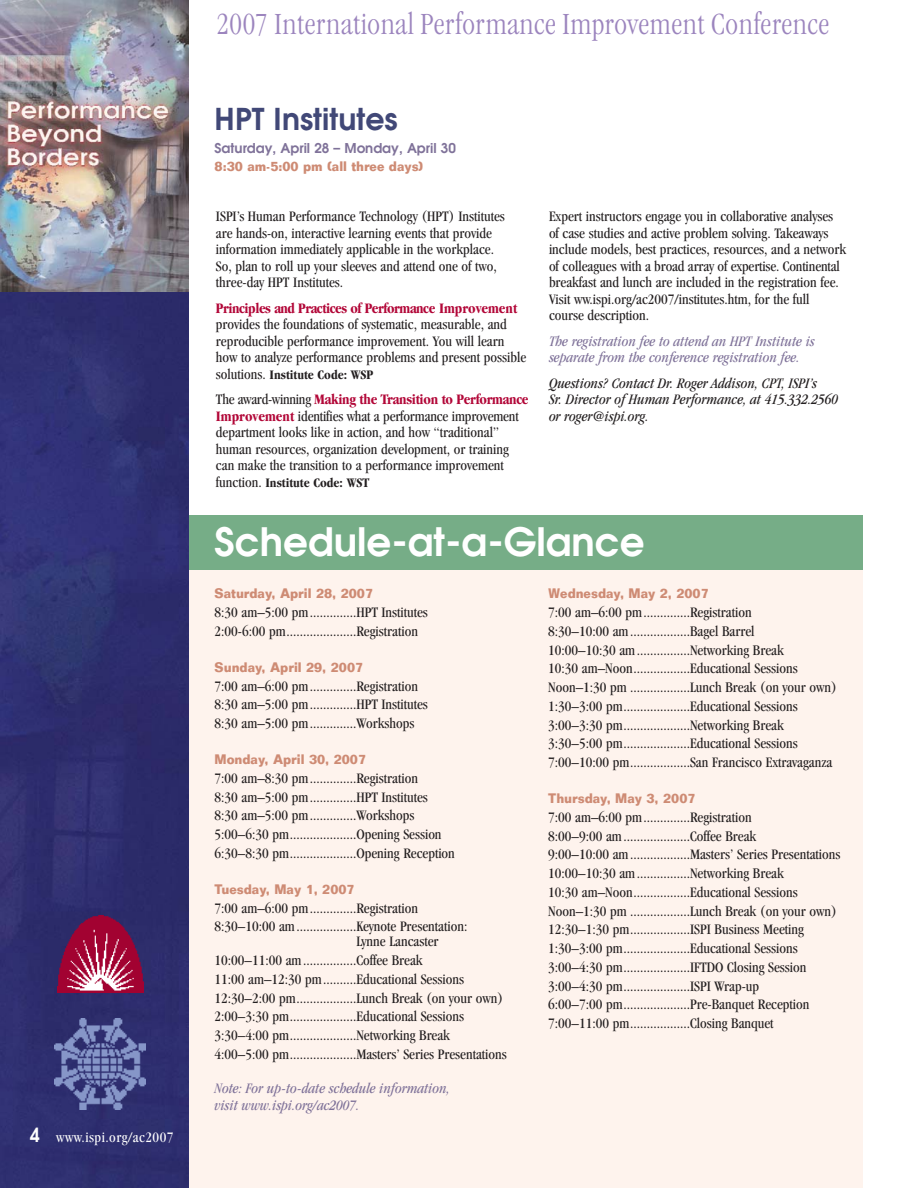
<style>
.page{position:relative;width:918px;height:1188px;background:#fff}
.page>*{position:absolute;margin:0;border:0;box-sizing:border-box;transform-origin:0 0}
.t1{font:600 39px "Avant Garde";color:#fff}
.t2{font:300 condensed 30px "Garamond Itc T";color:#9c85be}
.t3{font:600 30px "Avant Garde";color:#414877}
.t4{font:condensed 15px/18.8px "Garamond";color:#231f20}
.t5{font:italic condensed 15px/16.5px "Garamond";color:#7f7299}
.t6{font:italic condensed 15px/16.5px "Garamond";color:#231f20}
.t7{font:700 condensed 15px "Garamond";letter-spacing:-.03em;color:#b20738}
.t8{font:condensed 15px "Garamond";letter-spacing:.03em;color:#fff}
.t9{font:700 13.5px "Folio";color:#ce8b74;scale:.9 1}
.t10{font:700 condensed 13.5px "Garamond";color:#231f20}
.t11{font:600 13.5px "Avant Garde";color:#7f7299}
.s1{font-family:"Avant Garde";font-weight:600;font-stretch:normal;font-size:19.5px}
.s2{font-weight:400;font-size:15px}
.s3{font-weight:700;color:#b20738}
</style>
<div class="page">
<img style="left:0;top:291px;width:189px;height:897px">
<img style="left:54px;top:1018px;width:91px;height:91px">
<img style="left:0;top:0;width:189px;height:291px">
<img style="left:57px;top:915px;width:87px;height:77px">
<div style="left:189px;top:520px;width:673px;height:668px;background:#fef3ed"></div>
<div style="left:189px;top:515px;width:673px;height:55px;background:#76ad87"></div>
<p class="t8" style="left:30px;top:1132px;width:145px"><span class="s1">4</span> www.ispi.org/ac2007</p>
<h2 class="t2" style="left:216px;top:9px;width:615px">2007 International Performance Improvement Conference</h2>
<h2 class="t3" style="left:215px;top:108px;width:185px">HPT Institutes</h2>
<p class="t11" style="left:215px;top:143px;width:243px">Saturday, April 28 – Monday, April 30</p>
<p class="t9" style="left:215px;top:161px;width:233px">8:30 am-5:00 pm (all three days)</p>
<p class="t4" style="left:216px;top:209px;width:290px;line-height:16.5px">ISPI’s Human Performance Technology (HPT) Institutes are hands-on, interactive learning events that provide information immediately applicable in the workplace.<br>So, plan to roll up your sleeves and attend one of two, three-day HPT Institutes.</p>
<p class="t7" style="left:216px;top:302px;width:303px">Principles and Practices of Performance Improvement</p>
<p class="t4" style="left:216px;top:317px;width:312px;line-height:16.5px">provides the foundations of systematic, measurable, and reproducible performance improvement. You will learn how to analyze performance problems and present possible</p>
<p class="t10" style="left:216px;top:369px;width:159px"><span class="s2">solutions.</span> Institute Code: WSP</p>
<p class="t4" style="left:216px;top:392px;width:314px;line-height:16.5px">The award-winning <span class="s3">Making the Transition to Performance Improvement</span> identifies what a performance improvement department looks like in action, and how “traditional” human resources, organization development, or training can make the transition to a performance improvement</p>
<p class="t10" style="left:216px;top:477px;width:155px"><span class="s2">function.</span> Institute Code: WST</p>
<p class="t4" style="left:549px;top:209px;width:299px;line-height:16.5px">Expert instructors engage you in collaborative analyses of case studies and active problem solving. Takeaways include models, best practices, resources, and a network of colleagues with a broad array of expertise. Continental breakfast and lunch are included in the registration fee.<br>Visit ww.ispi.org/ac2007/institutes.htm, for the full course description.</p>
<p class="t5" style="left:549px;top:334px;width:267px">The registration fee to attend an HPT Institute is separate from the conference registration fee.</p>
<p class="t6" style="left:549px;top:376px;width:291px">Questions? Contact Dr. Roger Addison, CPT, ISPI’s<br>Sr. Director of Human Performance, at 415.332.2560 or roger@ispi.org.</p>
<h1 class="t1" style="left:215px;top:527px;width:432px">Schedule-at-a-Glance</h1>
<p class="t9" style="left:215px;top:589px;width:178px">Saturday, April 28, 2007</p>
<p class="t4" style="left:215px;top:604px;width:215px">8:30 am–5:00 pm..............HPT Institutes<br>2:00-6:00 pm.....................Registration</p>
<p class="t9" style="left:215px;top:662px;width:167px">Sunday, April 29, 2007</p>
<p class="t4" style="left:215px;top:678px;width:215px">7:00 am–6:00 pm..............Registration<br>8:30 am–5:00 pm..............HPT Institutes<br>8:30 am–5:00 pm..............Workshops</p>
<p class="t9" style="left:215px;top:755px;width:170px">Monday, April 30, 2007</p>
<p class="t4" style="left:215px;top:770px;width:242px">7:00 am–8:30 pm..............Registration<br>8:30 am–5:00 pm..............HPT Institutes 8:30 am–5:00 pm..............Workshops 5:00–6:30 pm....................Opening Session 6:30–8:30 pm....................Opening Reception</p>
<p class="t9" style="left:215px;top:884px;width:157px">Tuesday, May 1, 2007</p>
<p class="t4" style="left:215px;top:900px;width:254px">7:00 am–6:00 pm..............Registration<br>8:30–10:00 am..................Keynote Presentation:</p>
<p class="t4" style="left:215px;top:933px;width:294px;text-indent:142px">Lynne Lancaster 10:00–11:00 am................Coffee Break<br>11:00 am–12:30 pm..........Educational Sessions 12:30–2:00 pm..................Lunch Break (on your own)<br>2:00–3:30 pm....................Educational Sessions 3:30–4:00 pm....................Networking Break 4:00–5:00 pm....................Masters’ Series Presentations</p>
<p class="t5" style="left:215px;top:1082px;width:237px">Note: For up-to-date schedule information, visit www.ispi.org/ac2007.</p>
<p class="t9" style="left:548px;top:589px;width:180px">Wednesday, May 2, 2007</p>
<p class="t4" style="left:548px;top:604px;width:290px">7:00 am–6:00 pm..............Registration<br>8:30–10:00 am..................Bagel Barrel<br>10:00–10:30 am................Networking Break<br>10:30 am–Noon.................Educational Sessions Noon–1:30 pm ..................Lunch Break (on your own)<br>1:30–3:00 pm....................Educational Sessions 3:00–3:30 pm....................Networking Break 3:30–5:00 pm....................Educational Sessions 7:00–10:00 pm..................San Francisco Extravaganza</p>
<p class="t9" style="left:548px;top:794px;width:165px">Thursday, May 3, 2007</p>
<p class="t4" style="left:548px;top:809px;width:294px">7:00 am–6:00 pm..............Registration<br>8:00–9:00 am....................Coffee Break<br>9:00–10:00 am..................Masters’ Series Presentations 10:00–10:30 am................Networking Break<br>10:30 am–Noon.................Educational Sessions Noon–1:30 pm ..................Lunch Break (on your own)<br>12:30–1:30 pm..................ISPI Business Meeting 1:30–3:00 pm....................Educational Sessions 3:00–4:30 pm....................IFTDO Closing Session 3:00–4:30 pm....................ISPI Wrap-up<br>6:00–7:00 pm....................Pre-Banquet Reception 7:00–11:00 pm..................Closing Banquet</p>
</div>
